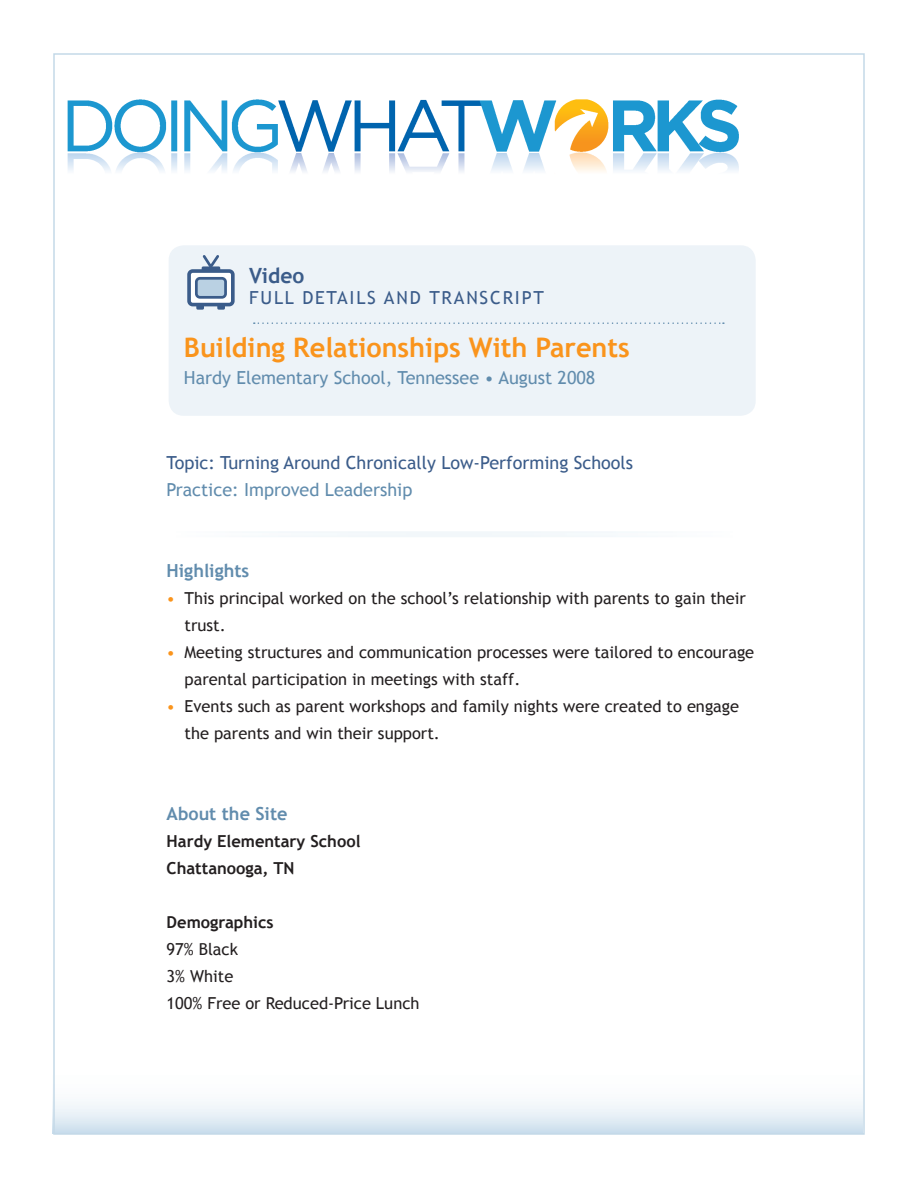
<style>
.page{position:relative;width:918px;height:1188px;background:#fff}
.page>*{position:absolute;margin:0;border:0;box-sizing:border-box;transform-origin:0 0}
.t1{font:700 27px "Trebuchet MS";color:#fa941c}
.t2{font:700 21px "Trebuchet MS";color:#3b5c8a}
.location_date{font:18px "Trebuchet MS";color:#618cad}
.t3{font:18px "Trebuchet MS";color:#3b5c8a}
.t4{font:18px "Trebuchet MS";letter-spacing:.1em;color:#3b5c8a}
.t5{font:700 18px "Trebuchet MS";color:#618cad}
.t6{font:16.5px/27px "Trebuchet MS";color:#231f20}
.t7{font:700 16.5px "Trebuchet MS";color:#231f20}
.s1{color:#fa941c}
</style>
<div class="page">
<svg style="left:56px;top:1102px;width:806px;height:30px"></svg>
<div style="left:171px;top:531px;width:564px;height:6px;border:2px solid #fff"></div>
<div style="left:169px;top:245px;width:587px;height:171px;background:#edf3f8;border-radius:15px"></div>
<div style="left:189px;top:271px;width:44px;height:34px;background:#fff;border-radius:4px"></div>
<div style="left:187px;top:269px;width:48px;height:37px;border:4px solid #3b5c8a;border-radius:4px"></div>
<div style="left:196px;top:278px;width:30px;height:19px;background:#bad1e3;border-radius:4px"></div>
<div style="left:195px;top:277px;width:32px;height:22px;border:3px solid #3b5c8a;border-radius:4px"></div>
<svg style="left:200px;top:255px;width:22px;height:17px"></svg>
<svg style="left:196px;top:304px;width:8px;height:6px"></svg>
<svg style="left:217px;top:304px;width:8px;height:6px"></svg>
<svg style="left:254px;top:322px;width:470px;height:2px"></svg>
<img style="left:67px;top:99px;width:672px;height:73px">
<p class="t2" style="left:249px;top:263px;width:57px">Video</p>
<p class="t4" style="left:249px;top:287px;width:296px">FULL DETAILS AND TRANSCRIPT</p>
<p class="t1" style="left:184px;top:331px;width:447px">Building Relationships With Parents</p>
<p class="location_date" style="left:184px;top:367px;width:413px">Hardy Elementary School, Tennessee • August 2008</p>
<p class="t3" style="left:167px;top:452px;width:468px">Topic: Turning Around Chronically Low-Performing Schools</p>
<p class="location_date" style="left:167px;top:479px;width:247px">Practice: Improved Leadership</p>
<p class="t5" style="left:167px;top:560px;width:84px">Highlights</p>
<p class="t6" style="left:185px;top:585px;width:563px;text-indent:-18px"><span class="s1">•</span> This principal worked on the school’s relationship with parents to gain their trust.</p>
<p class="t6" style="left:185px;top:639px;width:571px;text-indent:-18px"><span class="s1">•</span> Meeting structures and communication processes were tailored to encourage parental participation in meetings with staff.</p>
<p class="t6" style="left:185px;top:693px;width:556px;text-indent:-18px"><span class="s1">•</span> Events such as parent workshops and family nights were created to engage the parents and win their support.</p>
<p class="t5" style="left:167px;top:803px;width:122px">About the Site</p>
<p class="t7" style="left:167px;top:831px;width:195px">Hardy Elementary School</p>
<p class="t7" style="left:167px;top:858px;width:129px">Chattanooga, TN</p>
<p class="t7" style="left:167px;top:912px;width:109px">Demographics</p>
<p class="t6" style="left:167px;top:936px;width:73px">97% Black</p>
<p class="t6" style="left:167px;top:963px;width:68px">3% White</p>
<p class="t6" style="left:167px;top:990px;width:254px">100% Free or Reduced-Price Lunch</p>
</div>
